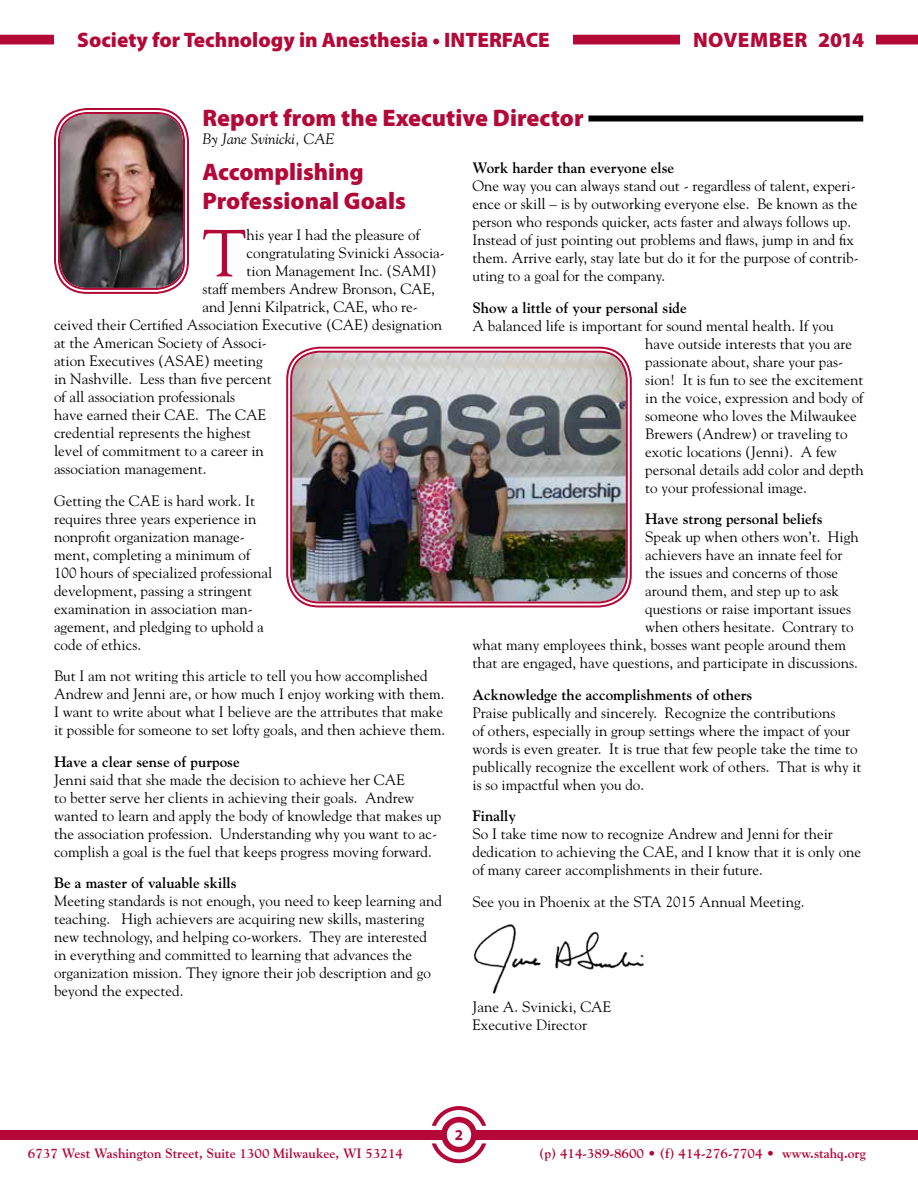
<style>
.page{position:relative;width:918px;height:1188px;background:#fff}
.page>*{position:absolute;margin:0;border:0;box-sizing:border-box;transform-origin:0 0}
.t1{font:66.15px "Goudy Std";color:#b30838}
.t2{font:900 24px/28.8px "Myriad Pro";color:#b30838}
.t3{font:900 21px "Myriad Pro";color:#b30838}
.t4{font:900 21px "Myriad Pro";letter-spacing:.02em;color:#b30838}
.t5{font:15px/18px "Goudy Std";color:#000}
.t6{font:700 15px "Goudy Std";color:#000}
.t7{font:italic 15px "Goudy Std";color:#000}
.t8{font:700 15px "Myriad Pro";color:#b30838}
.t9{font:700 13.5px "Goudy Std";color:#b30838}
</style>
<div class="page">
<div style="left:0;top:35px;width:918px;height:9px;background:#b30838"></div>
<div style="left:0;top:1130px;width:918px;height:10px;background:#b30838"></div>
<svg style="left:432px;top:1106px;width:54px;height:57px"></svg>
<svg style="left:441px;top:1117px;width:36px;height:35px"></svg>
<div style="left:447px;top:1123px;width:24px;height:24px;background:#fff;border-radius:50%"></div>
<div style="left:54px;top:21px;width:519px;height:37px;background:#fff"></div>
<div style="left:681px;top:21px;width:195px;height:37px;background:#fff"></div>
<img style="left:473px;top:924px;width:171px;height:70px">
<div style="left:588px;top:116px;width:275px;height:6px;background:#000"></div>
<img style="left:60px;top:114px;width:123px;height:174px">
<div style="left:54px;top:108px;width:135px;height:186px;border:2px solid #b30838;border-radius:32px"></div>
<div style="left:58px;top:112px;width:127px;height:178px;border:2px solid #b30838;border-radius:28px"></div>
<img style="left:292px;top:353px;width:334px;height:249px">
<div style="left:286px;top:347px;width:346px;height:261px;border:2px solid #b30838;border-radius:32px"></div>
<div style="left:290px;top:351px;width:338px;height:252px;border:2px solid #b30838;border-radius:28px"></div>
<h3 class="t3" style="left:77px;top:28px;width:474px">Society for Technology in Anesthesia • INTERFACE</h3>
<h3 class="t4" style="left:693px;top:28px;width:173px">NOVEMBER 2014</h3>
<h2 class="t2" style="left:202px;top:104px;width:383px">Report from the Executive Director</h2>
<p class="t7" style="left:202px;top:130px;width:134px">By Jane Svinicki, CAE</p>
<h2 class="t2" style="left:202px;top:158px;width:205px">Accomplishing<br>Professional Goals</h2>
<h1 class="t1" style="left:202px;top:212px;width:46px">T</h1>
<p class="t5" style="left:247px;top:226px;width:175px">his year I had the pleasure of</p>
<p class="t5" style="left:247px;top:244px;width:200px">congratulating Svinicki Associa-</p>
<p class="t5" style="left:247px;top:262px;width:191px">tion Management Inc. (SAMI)</p>
<p class="t5" style="left:203px;top:280px;width:234px">staff members Andrew Bronson, CAE,</p>
<p class="t5" style="left:203px;top:298px;width:217px">and Jenni Kilpatrick, CAE, who re-</p>
<p class="t5" style="left:54px;top:316px;width:390px">ceived their Certified Association Executive (CAE) designation</p>
<p class="t5" style="left:54px;top:334px;width:214px">at the American Society of Associ-</p>
<p class="t5" style="left:54px;top:352px;width:210px">ation Executives (ASAE) meeting</p>
<p class="t5" style="left:54px;top:370px;width:219px">in Nashville. Less than five percent</p>
<p class="t5" style="left:54px;top:388px;width:183px">of all association professionals</p>
<p class="t5" style="left:54px;top:406px;width:214px">have earned their CAE. The CAE</p>
<p class="t5" style="left:54px;top:424px;width:199px">credential represents the highest</p>
<p class="t5" style="left:54px;top:442px;width:211px">level of commitment to a career in</p>
<p class="t5" style="left:54px;top:460px;width:154px">association management.</p>
<p class="t5" style="left:54px;top:491px;width:220px">Getting the CAE is hard work. It requires three years experience in nonprofit organization manage&shy;ment, completing a minimum of<br>100 hours of specialized professional development, passing a stringent examination in association man&shy;agement, and pledging to uphold a code of ethics.</p>
<p class="t5" style="left:54px;top:667px;width:393px">But I am not writing this article to tell you how accomplished Andrew and Jenni are, or how much I enjoy working with them.<br>I want to write about what I believe are the attributes that make it possible for someone to set lofty goals, and then achieve them.</p>
<p class="t6" style="left:54px;top:753px;width:187px">Have a clear sense of purpose</p>
<p class="t5" style="left:54px;top:770px;width:389px">Jenni said that she made the decision to achieve her CAE<br>to better serve her clients in achieving their goals. Andrew wanted to learn and apply the body of knowledge that makes up the association profession. Understanding why you want to ac&shy;complish a goal is the fuel that keeps progress moving forward.</p>
<p class="t6" style="left:54px;top:874px;width:184px">Be a master of valuable skills</p>
<p class="t5" style="left:54px;top:892px;width:389px">Meeting standards is not enough, you need to keep learning and teaching. High achievers are acquiring new skills, mastering new technology, and helping co-workers. They are interested in everything and committed to learning that advances the organization mission. They ignore their job description and go beyond the expected.</p>
<p class="t6" style="left:473px;top:159px;width:203px">Work harder than everyone else</p>
<p class="t5" style="left:473px;top:177px;width:388px">One way you can always stand out - regardless of talent, experi&shy;ence or skill – is by outworking everyone else. Be known as the person who responds quicker, acts faster and always follows up.<br>Instead of just pointing out problems and flaws, jump in and fix them. Arrive early, stay late but do it for the purpose of contrib&shy;uting to a goal for the company.</p>
<p class="t6" style="left:473px;top:299px;width:216px">Show a little of your personal side</p>
<p class="t5" style="left:645px;top:316px;width:220px;text-indent:-173px">A balanced life is important for sound mental health. If you have outside interests that you are passionate about, share your pas&shy;sion! It is fun to see the excitement in the voice, expression and body of someone who loves the Milwaukee Brewers (Andrew) or traveling to exotic locations (Jenni). A few personal details add color and depth to your professional image.</p>
<p class="t6" style="left:645px;top:510px;width:179px">Have strong personal beliefs</p>
<p class="t5" style="left:645px;top:528px;width:215px">Speak up when others won’t. High</p>
<p class="t5" style="left:645px;top:546px;width:199px">achievers have an innate feel for</p>
<p class="t5" style="left:645px;top:564px;width:194px">the issues and concerns of those</p>
<p class="t5" style="left:645px;top:582px;width:195px">around them, and step up to ask</p>
<p class="t5" style="left:645px;top:600px;width:207px">questions or raise important issues</p>
<p class="t5" style="left:645px;top:618px;width:210px">when others hesitate. Contrary to</p>
<p class="t5" style="left:473px;top:636px;width:375px">what many employees think, bosses want people around them</p>
<p class="t5" style="left:473px;top:654px;width:387px">that are engaged, have questions, and participate in discussions.</p>
<p class="t6" style="left:473px;top:686px;width:281px">Acknowledge the accomplishments of others</p>
<p class="t5" style="left:473px;top:703px;width:391px">Praise publically and sincerely. Recognize the contributions<br>of others, especially in group settings where the impact of your words is even greater. It is true that few people take the time to publically recognize the excellent work of others. That is why it is so impactful when you do.</p>
<p class="t6" style="left:473px;top:807px;width:45px">Finally</p>
<p class="t5" style="left:473px;top:825px;width:390px">So I take time now to recognize Andrew and Jenni for their dedication to achieving the CAE, and I know that it is only one of many career accomplishments in their future.</p>
<p class="t5" style="left:473px;top:892px;width:333px">See you in Phoenix at the STA 2015 Annual Meeting.</p>
<p class="t5" style="left:472px;top:998px;width:140px">Jane A. Svinicki, CAE<br>Executive Director</p>
<p class="t8" style="left:455px;top:1125px;width:10px">2</p>
<p class="t9" style="left:28px;top:1145px;width:377px">6737 West Washington Street, Suite 1300 Milwaukee, WI 53214</p>
<p class="t9" style="left:539px;top:1145px;width:328px">(p) 414-389-8600 • (f) 414-276-7704 • www.stahq.org</p>
</div>
